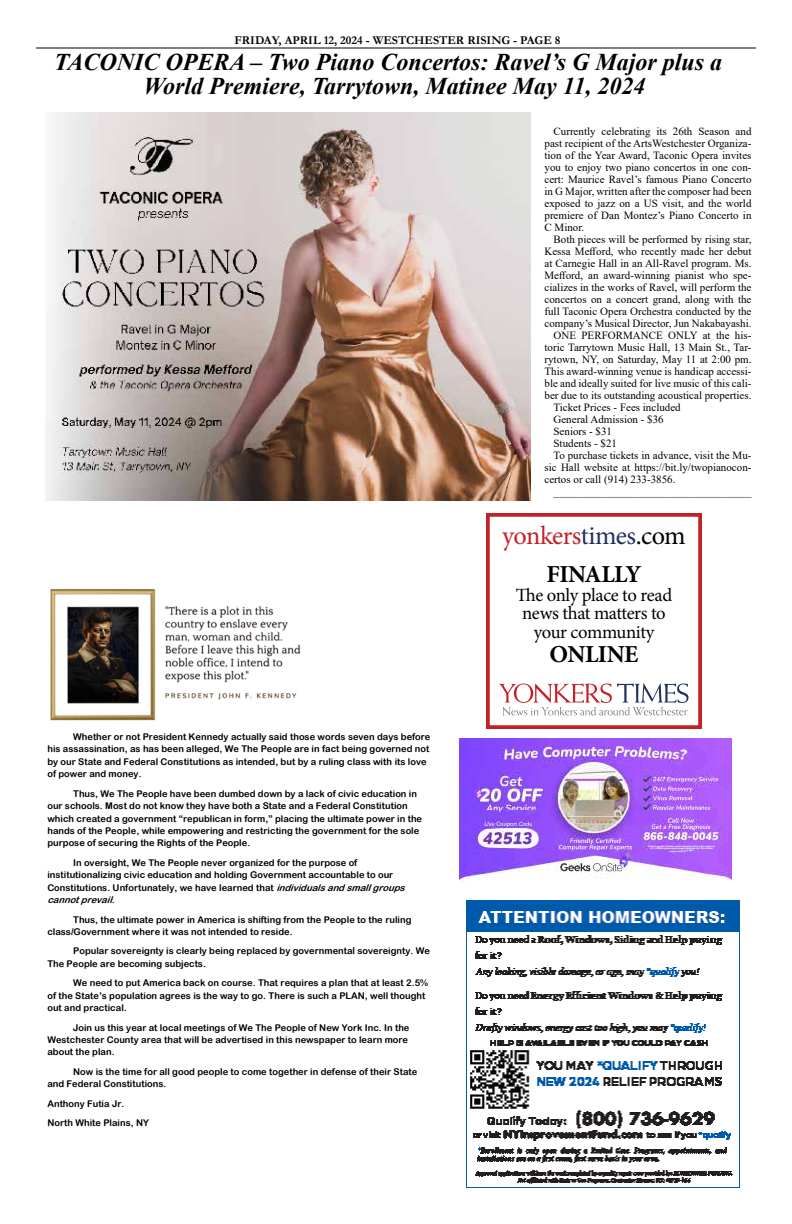
<style>
.page{position:relative;width:792px;height:1224px;background:#fff}
.page>*{position:absolute;margin:0;border:0;box-sizing:border-box;transform-origin:0 0}
.t1{font:26.2px "Minion Pro";letter-spacing:-.025em;color:#c42127}
.t2{font:700 24.4px "Minion Pro";letter-spacing:-.02em;color:#000}
.t3{font:italic 700 24px/24px "Times New Roman";color:#000;text-align:center}
.t4{font:18.7px/18.7px "Minion Pro";letter-spacing:-.025em;color:#000;text-align:center}
.t5{font:700 12px "Garamond";color:#000}
.t6{font:11px/12px "Times New Roman";color:#000;text-align:justify}
.t7{font:9.3px/12.4px "Arial Rounded MT Bold";color:#000}
.s1{color:#1f3061}
.s2{color:#000}
.s3{font-style:italic}
</style>
<div class="page">
<hr style="left:36px;top:48px;width:720px;height:1px;background:#000">
<img style="left:50px;top:588px;width:251px;height:133px">
<img style="left:459px;top:738px;width:273px;height:144px">
<img style="left:466px;top:900px;width:274px;height:288px">
<img style="left:45px;top:112px;width:486px;height:388px">
<svg style="left:500px;top:684px;width:188px;height:32px"></svg>
<div style="left:486px;top:513px;width:216px;height:216px;border:4px solid #c42127"></div>
<p class="t5" style="left:235px;top:32px;width:327px">FRIDAY, APRIL 12, 2024 - WESTCHESTER RISING - PAGE 8</p>
<h3 class="t3" style="left:54px;top:50px;width:670px">TACONIC OPERA – Two Piano Concertos: Ravel’s G Major plus a<br>World Premiere, Tarrytown, Matinee May 11, 2024</h3>
<p class="t6" style="left:545px;top:125px;width:209px;text-indent:9px">Currently celebrating its 26th Season and past recipient of the ArtsWestchester Organiza&shy;tion of the Year Award, Taconic Opera invites you to enjoy two piano concertos in one con&shy;cert: Maurice Ravel’s famous Piano Concerto in G Major, written after the composer had been exposed to jazz on a US visit, and the world premiere of Dan Montez’s Piano Concerto in C Minor.</p>
<p class="t6" style="left:554px;top:233px;width:200px">Both pieces will be performed by rising star,</p>
<p class="t6" style="left:545px;top:245px;width:209px">Kessa Mefford, who recently made her debut</p>
<p class="t6" style="left:545px;top:257px;width:209px">at Carnegie Hall in an All-Ravel program. Ms.</p>
<p class="t6" style="left:545px;top:269px;width:209px">Mefford, an award-winning pianist who spe-</p>
<p class="t6" style="left:545px;top:281px;width:209px">cializes in the works of Ravel, will perform the</p>
<p class="t6" style="left:545px;top:293px;width:209px">concertos on a concert grand, along with the</p>
<p class="t6" style="left:545px;top:305px;width:209px">full Taconic Opera Orchestra conducted by the</p>
<p class="t6" style="left:545px;top:317px;width:209px">company’s Musical Director, Jun Nakabayashi.</p>
<p class="t6" style="left:554px;top:329px;width:199px">ONE PERFORMANCE ONLY at the his-</p>
<p class="t6" style="left:545px;top:341px;width:208px">toric Tarrytown Music Hall, 13 Main St., Tar-</p>
<p class="t6" style="left:545px;top:353px;width:209px">rytown, NY, on Saturday, May 11 at 2:00 pm.</p>
<p class="t6" style="left:545px;top:365px;width:208px">This award-winning venue is handicap accessi-</p>
<p class="t6" style="left:545px;top:377px;width:208px">ble and ideally suited for live music of this cali-</p>
<p class="t6" style="left:545px;top:389px;width:209px">ber due to its outstanding acoustical properties.</p>
<p class="t6" style="left:554px;top:401px;width:129px">Ticket Prices - Fees included</p>
<p class="t6" style="left:554px;top:413px;width:112px">General Admission - $36</p>
<p class="t6" style="left:554px;top:425px;width:60px">Seniors - $31</p>
<p class="t6" style="left:554px;top:437px;width:65px">Students - $21</p>
<p class="t6" style="left:554px;top:449px;width:200px">To purchase tickets in advance, visit the Mu-</p>
<p class="t6" style="left:545px;top:461px;width:208px">sic Hall website at https://bit.ly/twopianocon-</p>
<p class="t6" style="left:545px;top:473px;width:133px">certos or call (914) 233-3856.</p>
<p class="t6" style="left:554px;top:485px;width:199px">____________________________________</p>
<h1 class="t1" style="left:502px;top:518px;width:185px">yonkers<span class="s1">times</span><span class="s2">.com</span></h1>
<p class="t7" style="left:47px;top:730px;width:384px;text-indent:26px">Whether or not President Kennedy actually said those words seven days before his assassination, as has been alleged, We The People are in fact being governed not by our State and Federal Constitutions as intended, but by a ruling class with its love of power and money.</p>
<p class="t7" style="left:47px;top:787px;width:376px;text-indent:26px">Thus, We The People have been dumbed down by a lack of civic education in our schools. Most do not know they have both a State and a Federal Constitution which created a government “republican in form,” placing the ultimate power in the hands of the People, while empowering and restricting the government for the sole purpose of securing the Rights of the People.</p>
<p class="t7" style="left:47px;top:856px;width:362px;text-indent:26px">In oversight, We The People never organized for the purpose of institutionalizing civic education and holding Government accountable to our Constitutions. Unfortunately, we have learned that <span class="s3">individualsandsmallgroups cannotprevail.</span></p>
<p class="t7" style="left:47px;top:913px;width:366px;text-indent:26px">Thus, the ultimate power in America is shifting from the People to the ruling class/Government where it was not intended to reside.</p>
<p class="t7" style="left:47px;top:945px;width:384px;text-indent:26px">Popular sovereignty is clearly being replaced by governmental sovereignty. We<br>The People are becoming subjects.</p>
<p class="t7" style="left:47px;top:977px;width:382px;text-indent:26px">We need to put America back on course. That requires a plan that at least 2.5% of the State’s population agrees is the way to go. There is such a PLAN, well thought out and practical.</p>
<p class="t7" style="left:47px;top:1021px;width:364px;text-indent:26px">Join us this year at local meetings of We The People of New York Inc. In the<br>Westchester County area that will be advertised in this newspaper to learn more about the plan.</p>
<p class="t7" style="left:47px;top:1065px;width:371px;text-indent:26px">Now is the time for all good people to come together in defense of their State and Federal Constitutions.</p>
<p class="t7" style="left:47px;top:1094px;width:103px;line-height:19.6px">Anthony Futia Jr.<br>North White Plains, NY</p>
<h2 class="t2" style="left:546px;top:557px;width:97px">FINALLY</h2>
<h3 class="t4" style="left:516px;top:585px;width:158px">The only place to read news that matters to your community</h3>
<h2 class="t2" style="left:550px;top:637px;width:90px">ONLINE</h2>
</div>
